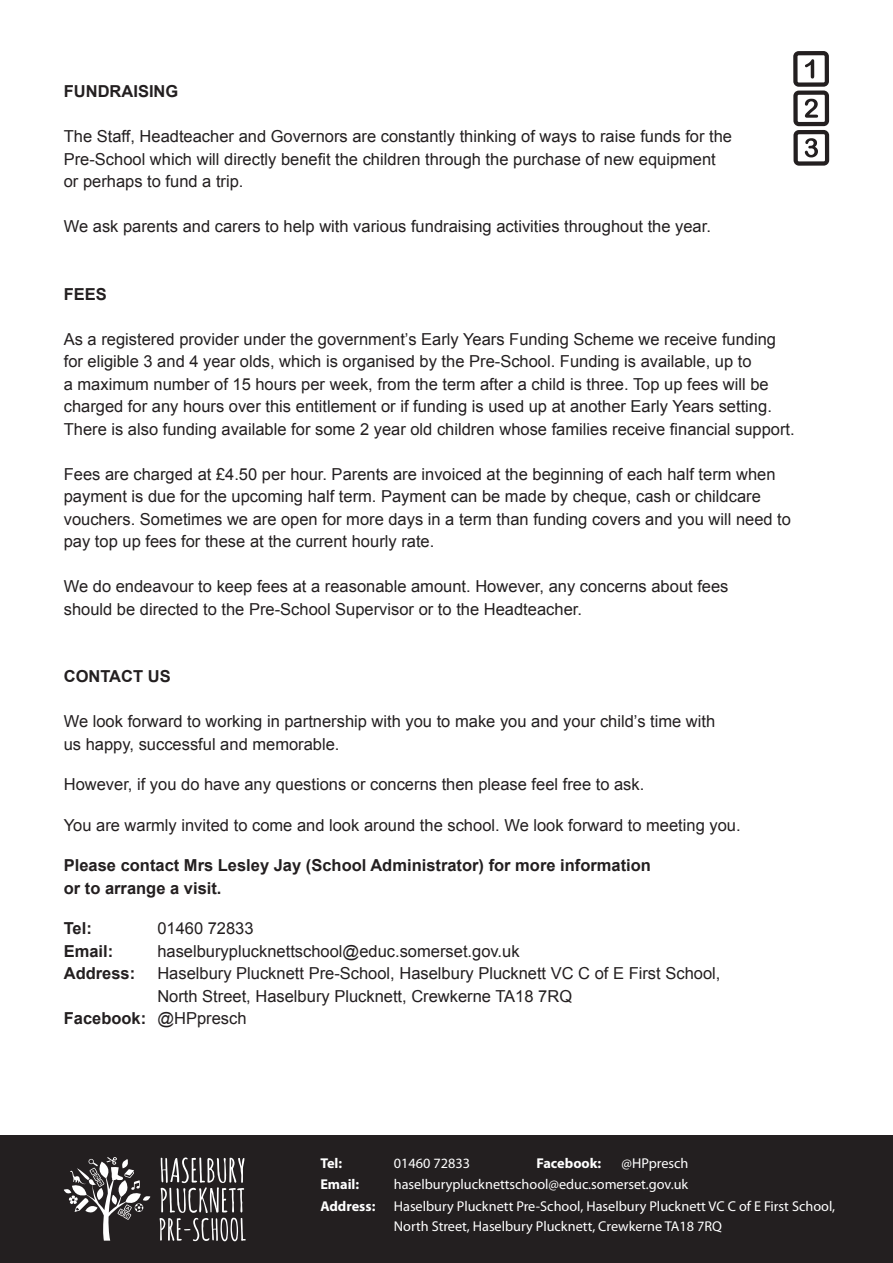
<style>
.page{position:relative;width:893px;height:1263px;background:#fff}
.page>*{position:absolute;margin:0;border:0;box-sizing:border-box;transform-origin:0 0}
.t1{font:16.5px/22.5px "Arial";color:#231f20}
.t2{font:700 16.5px/22.5px "Arial";color:#231f20}
.t3{font:14.25px/19.5px "Myriad Pro";color:#fff}
.t4{font:700 14.25px "Myriad Pro";color:#fff}
.s1{font-weight:400}
</style>
<div class="page">
<div style="left:0;top:1135px;width:893px;height:128px;background:#231f20"></div>
<svg style="left:64px;top:1157px;width:86px;height:83px"></svg>
<svg style="left:160px;top:1157px;width:86px;height:84px"></svg>
<svg style="left:793px;top:51px;width:36px;height:115px"></svg>
<p class="t2" style="left:64px;top:80px;width:116px">FUNDRAISING</p>
<p class="t1" style="left:64px;top:125px;width:670px">The Staff, Headteacher and Governors are constantly thinking of ways to raise funds for the<br>Pre-School which will directly benefit the children through the purchase of new equipment or perhaps to fund a trip.</p>
<p class="t1" style="left:64px;top:215px;width:649px">We ask parents and carers to help with various fundraising activities throughout the year.</p>
<p class="t2" style="left:64px;top:283px;width:45px">FEES</p>
<p class="t1" style="left:64px;top:328px;width:732px">As a registered provider under the government’s Early Years Funding Scheme we receive funding for eligible 3 and 4 year olds, which is organised by the Pre-School. Funding is available, up to<br>a maximum number of 15 hours per week, from the term after a child is three. Top up fees will be charged for any hours over this entitlement or if funding is used up at another Early Years setting.<br>There is also funding available for some 2 year old children whose families receive financial support.</p>
<p class="t1" style="left:64px;top:463px;width:729px">Fees are charged at £4.50 per hour. Parents are invoiced at the beginning of each half term when payment is due for the upcoming half term. Payment can be made by cheque, cash or childcare vouchers. Sometimes we are open for more days in a term than funding covers and you will need to pay top up fees for these at the current hourly rate.</p>
<p class="t1" style="left:64px;top:575px;width:666px">We do endeavour to keep fees at a reasonable amount. However, any concerns about fees should be directed to the Pre-School Supervisor or to the Headteacher.</p>
<p class="t2" style="left:64px;top:665px;width:108px">CONTACT US</p>
<p class="t1" style="left:64px;top:710px;width:653px">We look forward to working in partnership with you to make you and your child’s time with us happy, successful and memorable.</p>
<p class="t1" style="left:64px;top:773px;width:582px">However, if you do have any questions or concerns then please feel free to ask.</p>
<p class="t1" style="left:64px;top:814px;width:678px">You are warmly invited to come and look around the school. We look forward to meeting you.</p>
<p class="t2" style="left:64px;top:854px;width:589px">Please contact Mrs Lesley Jay (School Administrator) for more information or to arrange a visit.</p>
<p class="t2" style="left:64px;top:917px;width:30px">Tel:</p>
<p class="t1" style="left:157px;top:917px;width:98px">01460 72833</p>
<p class="t2" style="left:64px;top:940px;width:51px">Email:</p>
<p class="t1" style="left:157px;top:940px;width:364px">haselburyplucknettschool@educ.somerset.gov.uk</p>
<p class="t2" style="left:64px;top:962px;width:73px">Address:</p>
<p class="t1" style="left:157px;top:962px;width:565px">Haselbury Plucknett Pre-School, Haselbury Plucknett VC C of E First School,<br>North Street, Haselbury Plucknett, Crewkerne TA18 7RQ</p>
<p class="t2" style="left:64px;top:1007px;width:184px">Facebook: <span class="s1">@HPpresch</span></p>
<p class="t4" style="left:320px;top:1154px;width:23px">Tel:</p>
<p class="t3" style="left:394px;top:1153px;width:78px">01460 72833</p>
<p class="t4" style="left:320px;top:1175px;width:40px">Email:</p>
<p class="t3" style="left:394px;top:1175px;width:296px">haselburyplucknettschool@educ.somerset.gov.uk</p>
<p class="t4" style="left:320px;top:1197px;width:57px">Address:</p>
<p class="t3" style="left:394px;top:1196px;width:443px">Haselbury Plucknett Pre-School, Haselbury Plucknett VC C of E First School,<br>North Street, Haselbury Plucknett, Crewkerne TA18 7RQ</p>
<p class="t4" style="left:536px;top:1154px;width:66px">Facebook:</p>
<p class="t3" style="left:621px;top:1153px;width:68px">@HPpresch</p>
</div>
